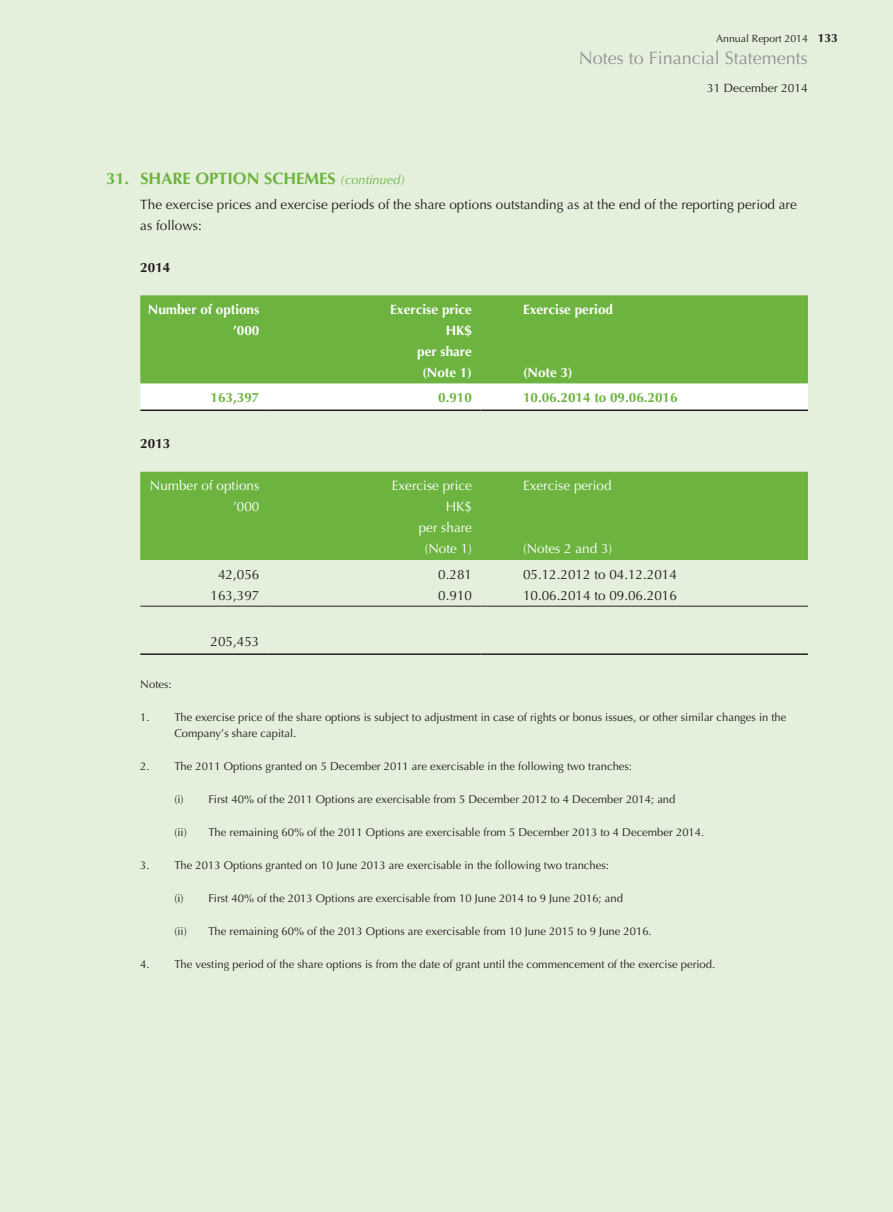
<style>
.page{position:relative;width:893px;height:1212px;background:#e5f0dc}
.page>*{position:absolute;margin:0;border:0;box-sizing:border-box;transform-origin:0 0}
.t1{font:18px "Optima LT Std";color:#939598}
._01_H1{font:700 16.5px "Optima LT Std";color:#6cb43f}
._00_txt{font:13.5px/21px "Optima LT Std";color:#231f20}
._50_Table_txt{font:13.5px "Optima LT Std";color:#fff}
._50_Table_txt-2{font:13.5px "Optima LT Std";color:#231f20}
._50_Table_txt-3{font:700 13.5px "Optima LT Std";color:#fff}
._50_Table_txt-4{font:700 13.5px "Optima LT Std";color:#6cb43f}
._02_H2{font:700 13.5px "Optima LT Std";color:#231f20}
.t2{font:12px "Optima LT Std";color:#231f20}
._06_Notes{font:11.25px/16.5px "Optima LT Std";color:#231f20}
.t3{font:10.5px "Optima LT Std";color:#231f20}
.s1{font-weight:700;font-size:12px}
.s2{font-weight:400;font-style:italic;font-size:12.75px}
</style>
<div class="page">
<div style="left:140px;top:295px;width:668px;height:89px;background:#6cb43f"></div>
<div style="left:140px;top:384px;width:668px;height:25px;background:#fff"></div>
<hr style="left:140px;top:409px;width:128px;height:2px;background:#231f20">
<hr style="left:268px;top:409px;width:212px;height:2px;background:#231f20">
<hr style="left:480px;top:409px;width:328px;height:2px;background:#231f20">
<div style="left:140px;top:472px;width:668px;height:88px;background:#6cb43f"></div>
<hr style="left:140px;top:606px;width:128px;height:1px;background:#231f20">
<hr style="left:268px;top:606px;width:212px;height:1px;background:#231f20">
<hr style="left:480px;top:606px;width:328px;height:1px;background:#231f20">
<hr style="left:140px;top:653px;width:128px;height:2px;background:#231f20">
<hr style="left:268px;top:653px;width:212px;height:2px;background:#231f20">
<hr style="left:480px;top:653px;width:328px;height:2px;background:#231f20">
<p class="t3" style="left:716px;top:32px;width:123px">Annual Report 2014 <span class="s1">133</span></p>
<p class="t2" style="left:707px;top:81px;width:102px">31 December 2014</p>
<h1 class="t1" style="left:579px;top:48px;width:231px">Notes to Financial Statements</h1>
<p class="_01_H1" style="left:106px;top:169px;width:301px">31. SHARE OPTION SCHEMES <span class="s2">(continued)</span></p>
<p class="_00_txt" style="left:140px;top:194px;width:658px">The exercise prices and exercise periods of the share options outstanding as at the end of the reporting period are as follows:</p>
<p class="_02_H2" style="left:140px;top:260px;width:32px">2014</p>
<p class="_50_Table_txt-3" style="left:148px;top:302px;width:113px">Number of options</p>
<p class="_50_Table_txt-3" style="left:390px;top:302px;width:83px">Exercise price</p>
<p class="_50_Table_txt-3" style="left:523px;top:302px;width:92px">Exercise period</p>
<p class="_50_Table_txt-3" style="left:233px;top:323px;width:28px">’000</p>
<p class="_50_Table_txt-3" style="left:446px;top:323px;width:28px">HK$</p>
<p class="_50_Table_txt-3" style="left:417px;top:344px;width:56px">per share</p>
<p class="_50_Table_txt-3" style="left:422px;top:365px;width:51px">(Note 1)</p>
<p class="_50_Table_txt-3" style="left:523px;top:365px;width:51px">(Note 3)</p>
<p class="_50_Table_txt-4" style="left:211px;top:390px;width:50px">163,397</p>
<p class="_50_Table_txt-4" style="left:438px;top:390px;width:35px">0.910</p>
<p class="_50_Table_txt-4" style="left:523px;top:390px;width:156px">10.06.2014 to 09.06.2016</p>
<p class="_02_H2" style="left:140px;top:436px;width:32px">2013</p>
<p class="_50_Table_txt" style="left:150px;top:478px;width:111px">Number of options</p>
<p class="_50_Table_txt" style="left:392px;top:478px;width:82px">Exercise price</p>
<p class="_50_Table_txt" style="left:523px;top:478px;width:90px">Exercise period</p>
<p class="_50_Table_txt" style="left:233px;top:499px;width:28px">’000</p>
<p class="_50_Table_txt" style="left:446px;top:499px;width:28px">HK$</p>
<p class="_50_Table_txt" style="left:419px;top:520px;width:55px">per share</p>
<p class="_50_Table_txt" style="left:425px;top:541px;width:49px">(Note 1)</p>
<p class="_50_Table_txt" style="left:523px;top:541px;width:91px">(Notes 2 and 3)</p>
<p class="_50_Table_txt-2" style="left:218px;top:566px;width:43px">42,056</p>
<p class="_50_Table_txt-2" style="left:438px;top:566px;width:35px">0.281</p>
<p class="_50_Table_txt-2" style="left:523px;top:566px;width:155px">05.12.2012 to 04.12.2014</p>
<p class="_50_Table_txt-2" style="left:211px;top:587px;width:50px">163,397</p>
<p class="_50_Table_txt-2" style="left:438px;top:587px;width:35px">0.910</p>
<p class="_50_Table_txt-2" style="left:523px;top:587px;width:155px">10.06.2014 to 09.06.2016</p>
<p class="_50_Table_txt-2" style="left:211px;top:634px;width:50px">205,453</p>
<p class="_06_Notes" style="left:140px;top:676px;width:33px">Notes:</p>
<p class="_06_Notes" style="left:174px;top:709px;width:614px;text-indent:-34px">1. The exercise price of the share options is subject to adjustment in case of rights or bonus issues, or other similar changes in the<br>Company’s share capital.</p>
<p class="_06_Notes" style="left:140px;top:758px;width:493px">2. The 2011 Options granted on 5 December 2011 are exercisable in the following two tranches:</p>
<p class="_06_Notes" style="left:174px;top:791px;width:503px">(i) First 40% of the 2011 Options are exercisable from 5 December 2012 to 4 December 2014; and</p>
<p class="_06_Notes" style="left:174px;top:824px;width:531px">(ii) The remaining 60% of the 2011 Options are exercisable from 5 December 2013 to 4 December 2014.</p>
<p class="_06_Notes" style="left:140px;top:857px;width:470px">3. The 2013 Options granted on 10 June 2013 are exercisable in the following two tranches:</p>
<p class="_06_Notes" style="left:174px;top:890px;width:450px">(i) First 40% of the 2013 Options are exercisable from 10 June 2014 to 9 June 2016; and</p>
<p class="_06_Notes" style="left:174px;top:923px;width:479px">(ii) The remaining 60% of the 2013 Options are exercisable from 10 June 2015 to 9 June 2016.</p>
<p class="_06_Notes" style="left:140px;top:956px;width:576px">4. The vesting period of the share options is from the date of grant until the commencement of the exercise period.</p>
</div>
